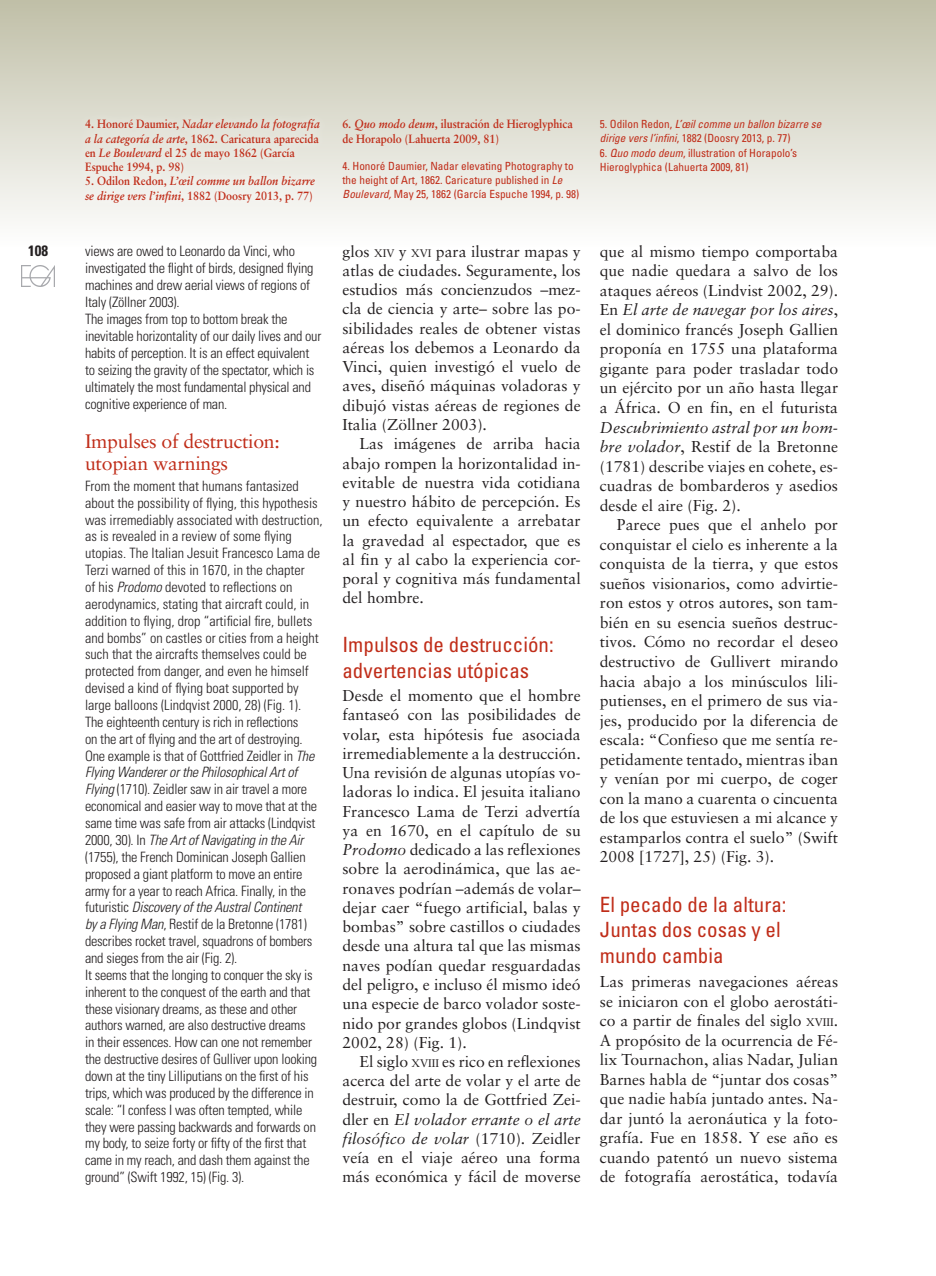
<style>
.page{position:relative;width:936px;height:1276px;background:#fff}
.page>*{position:absolute;margin:0;border:0;box-sizing:border-box;transform-origin:0 0}
.TITULAR_1_CAST{font:condensed 21px/25.8px "Univers";color:#c02d19}
.TITULAR_1_INGLES{font:19.5px/21.8px "Sabon";letter-spacing:-.015em;color:#c02d19}
.t1{font:15.75px/19.2px "Sabon";color:#231f20;text-align:justify}
.t2{font:700 condensed 15px "Univers";color:#231f20}
.t3{font:300 condensed 14.25px/16.8px "Univers";letter-spacing:-.015em;color:#231f20}
.List_Paragraph{font:700 12px/14.2px "Sabon";color:#c02d19;scale:.9 1}
.List_Paragraph-2{font:italic 700 12px/14.2px "Sabon";color:#c02d19;scale:.9 1}
.List_Paragraph-3{font:condensed 11.25px/14.2px "Univers";color:#c02d19}
.List_Paragraph-4{font:italic condensed 11.25px/14.2px "Univers";color:#c02d19}
.s1{font-style:italic}
.s2{font-style:normal}
.s3{font-size:10.95px}
</style>
<div class="page">
<img style="left:22px;top:265px;width:33px;height:21px">
<div style="left:0;top:0;width:935px;height:247px;background:linear-gradient(to bottom,#c0bfa7,#fefefe)"></div>
<div style="left:75px;top:109px;width:274px;height:123px;background:#fff;opacity:.75"></div>
<p class="t2" style="left:28px;top:242px;width:21px">108</p>
<p class="List_Paragraph" style="left:85px;top:117px;width:262px">4. Honoré Daumier, <span class="s1">Nadar elevando la fotografía a la categoría de arte</span>, 1862. Caricatura aparecida en <span class="s1">Le Boulevard</span> el 25 de mayo 1862 (García Espuche 1994, p. 98)</p>
<p class="List_Paragraph-2" style="left:85px;top:174px;width:257px"><span class="s2">5. Odilon Redon,</span> L’œil comme un ballon bizarre se dirige vers l’infini<span class="s2">, 1882 (Doosry 2013, p. 77)</span></p>
<p class="t3" style="left:85px;top:242px;width:230px">views are owed to Leonardo da Vinci, who investigated the flight of birds, designed flying machines and drew aerial views of regions of Italy (Zöllner 2003).</p>
<p class="t3" style="left:85px;top:310px;width:238px">The images from top to bottom break the inevitable horizontality of our daily lives and our habits of perception. It is an effect equivalent to seizing the gravity of the spectator, which is ultimately the most fundamental physical and cognitive experience of man.</p>
<p class="TITULAR_1_INGLES" style="left:85px;top:430px;width:196px">Impulses of destruction: utopian warnings</p>
<p class="t3" style="left:85px;top:477px;width:239px">From the moment that humans fantasized about the possibility of flying, this hypothesis was irremediably associated with destruction, as is revealed in a review of some flying utopias. The Italian Jesuit Francesco Lama de Terzi warned of this in 1670, in the chapter<br>of his <span class="s1">Prodomo</span> devoted to reflections on aerodynamics, stating that aircraft could, in addition to flying, drop “artificial fire, bullets and bombs” on castles or cities from a height such that the aircrafts themselves could be protected from danger, and even he himself devised a kind of flying boat supported by large balloons (Lindqvist 2000, 28) (Fig. 1).</p>
<p class="t3" style="left:85px;top:713px;width:233px">The eighteenth century is rich in reflections<br>on the art of flying and the art of destroying.<br>One example is that of Gottfried Zeidler in <span class="s1">The Flying Wanderer or the Philosophical Art of Flying</span> (1710). Zeidler saw in air travel a more economical and easier way to move that at the same time was safe from air attacks (Lindqvist 2000, 30). In <span class="s1">The Art of Navigating in the Air </span>(1755), the French Dominican Joseph Gallien proposed a giant platform to move an entire army for a year to reach Africa. Finally, in the futuristic <span class="s1">Discovery of the Austral Continent<br>by a Flying Man</span>, Restif de la Bretonne (1781) describes rocket travel, squadrons of bombers and sieges from the air (Fig. 2).</p>
<p class="t3" style="left:85px;top:966px;width:234px">It seems that the longing to conquer the sky is inherent to the conquest of the earth and that these visionary dreams, as these and other authors warned, are also destructive dreams in their essences. How can one not remember the destructive desires of Gulliver upon looking down at the tiny Lilliputians on the first of his trips, which was produced by the difference in scale: “I confess I was often tempted, while they were passing backwards and forwards on my body, to seize forty or fifty of the first that came in my reach, and dash them against the ground” (Swift 1992, 15) (Fig. 3).</p>
<p class="List_Paragraph" style="left:342px;top:117px;width:257px">6<span class="s1">. Quo modo deum</span>, ilustración de Hieroglyphica de Horapolo (Lahuerta 2009, 81)</p>
<p class="List_Paragraph-3" style="left:342px;top:158px;width:238px">4. Honoré Daumier, Nadar elevating Photography to the height of Art, 1862. Caricature published in <span class="s1">Le<br>Boulevard,</span> May 25, 1862 (García Espuche 1994, p. 98)</p>
<p class="t1" style="left:342px;top:241px;width:240px">glos <span class="s3">XIV</span> y <span class="s3">XVI</span> para ilustrar mapas y atlas de ciudades. Seguramente, los estudios más concienzudos –mez&shy;cla de ciencia y arte– sobre las po&shy;sibilidades reales de obtener vistas aéreas los debemos a Leonardo da Vinci, quien investigó el vuelo de aves, diseñó máquinas voladoras y dibujó vistas aéreas de regiones de Italia (Zöllner 2003).</p>
<p class="t1" style="left:342px;top:434px;width:240px;text-indent:17px">Las imágenes de arriba hacia abajo rompen la horizontalidad in&shy;evitable de nuestra vida cotidiana y nuestro hábito de percepción. Es un efecto equivalente a arrebatar la gravedad al espectador, que es al fin y al cabo la experiencia cor&shy;poral y cognitiva más fundamental del hombre.</p>
<p class="TITULAR_1_CAST" style="left:342px;top:631px;width:213px">Impulsos de destrucción: advertencias utópicas</p>
<p class="t1" style="left:342px;top:686px;width:240px">Desde el momento que el hombre fantaseó con las posibilidades de volar, esta hipótesis fue asociada irremediablemente a la destrucción.<br>Una revisión de algunas utopías vo&shy;ladoras lo indica. El jesuita italiano Francesco Lama de Terzi advertía ya en 1670, en el capítulo de su <span class="s1">Prodomo</span> dedicado a las reflexiones sobre la aerodinámica, que las ae&shy;ronaves podrían –además de volar– dejar caer “fuego artificial, balas y bombas” sobre castillos o ciudades desde una altura tal que las mismas naves podían quedar resguardadas del peligro, e incluso él mismo ideó una especie de barco volador soste&shy;nido por grandes globos (Lindqvist 2002, 28) (Fig. 1).</p>
<p class="t1" style="left:342px;top:1051px;width:240px;text-indent:17px">El siglo <span class="s3">XVIII</span> es rico en reflexiones acerca del arte de volar y el arte de destruir, como la de Gottfried Zei&shy;dler en <span class="s1">El volador errante o el arte filosófico de volar</span> (1710). Zeidler veía en el viaje aéreo una forma más económica y fácil de moverse</p>
<p class="List_Paragraph-4" style="left:600px;top:117px;width:223px"><span class="s2">5. Odilon Redon,</span> L’œil comme un ballon bizarre se dirige vers l’infini<span class="s2">, 1882 (Doosry 2013, p. 77)</span></p>
<p class="List_Paragraph-3" style="left:600px;top:145px;width:199px">6. <span class="s1">Quo modo deum</span>, illustration of Horapolo’s<br>Hieroglyphica (Lahuerta 2009, 81)</p>
<p class="t1" style="left:600px;top:241px;width:240px">que al mismo tiempo comportaba que nadie quedara a salvo de los ataques aéreos (Lindvist 2002, 29).<br>En <span class="s1">El arte de navegar por los aires</span>, el dominico francés Joseph Gallien proponía en 1755 una plataforma gigante para poder trasladar todo un ejército por un año hasta llegar a África. O en fin, en el futurista <span class="s1">Descubrimiento astral por un hom&shy;bre volador</span>, Restif de la Bretonne (1781) describe viajes en cohete, es&shy;cuadras de bombarderos y asedios desde el aire (Fig. 2).</p>
<p class="t1" style="left:600px;top:515px;width:240px;text-indent:17px">Parece pues que el anhelo por conquistar el cielo es inherente a la conquista de la tierra, y que estos sueños visionarios, como advirtie&shy;ron estos y otros autores, son tam&shy;bién en su esencia sueños destruc&shy;tivos. Cómo no recordar el deseo destructivo de Gullivert mirando hacia abajo a los minúsculos lili&shy;putienses, en el primero de sus via&shy;jes, producido por la diferencia de escala: “Confieso que me sentía re&shy;petidamente tentado, mientras iban y venían por mi cuerpo, de coger con la mano a cuarenta o cincuenta de los que estuviesen a mi alcance y estamparlos contra el suelo” (Swift 2008 [1727], 25) (Fig. 3).</p>
<p class="TITULAR_1_CAST" style="left:600px;top:891px;width:188px">El pecado de la altura:<br>Juntas dos cosas y el mundo cambia</p>
<p class="t1" style="left:600px;top:971px;width:240px">Las primeras navegaciones aéreas se iniciaron con el globo aerostáti&shy;co a partir de finales del siglo <span class="s3">XVIII</span>.<br>A propósito de la ocurrencia de Fé&shy;lix Tournachon, alias Nadar, Julian Barnes habla de “juntar dos cosas” que nadie había juntado antes. Na&shy;dar juntó la aeronáutica y la foto&shy;grafía. Fue en 1858. Y ese año es cuando patentó un nuevo sistema de fotografía aerostática, todavía</p>
</div>
